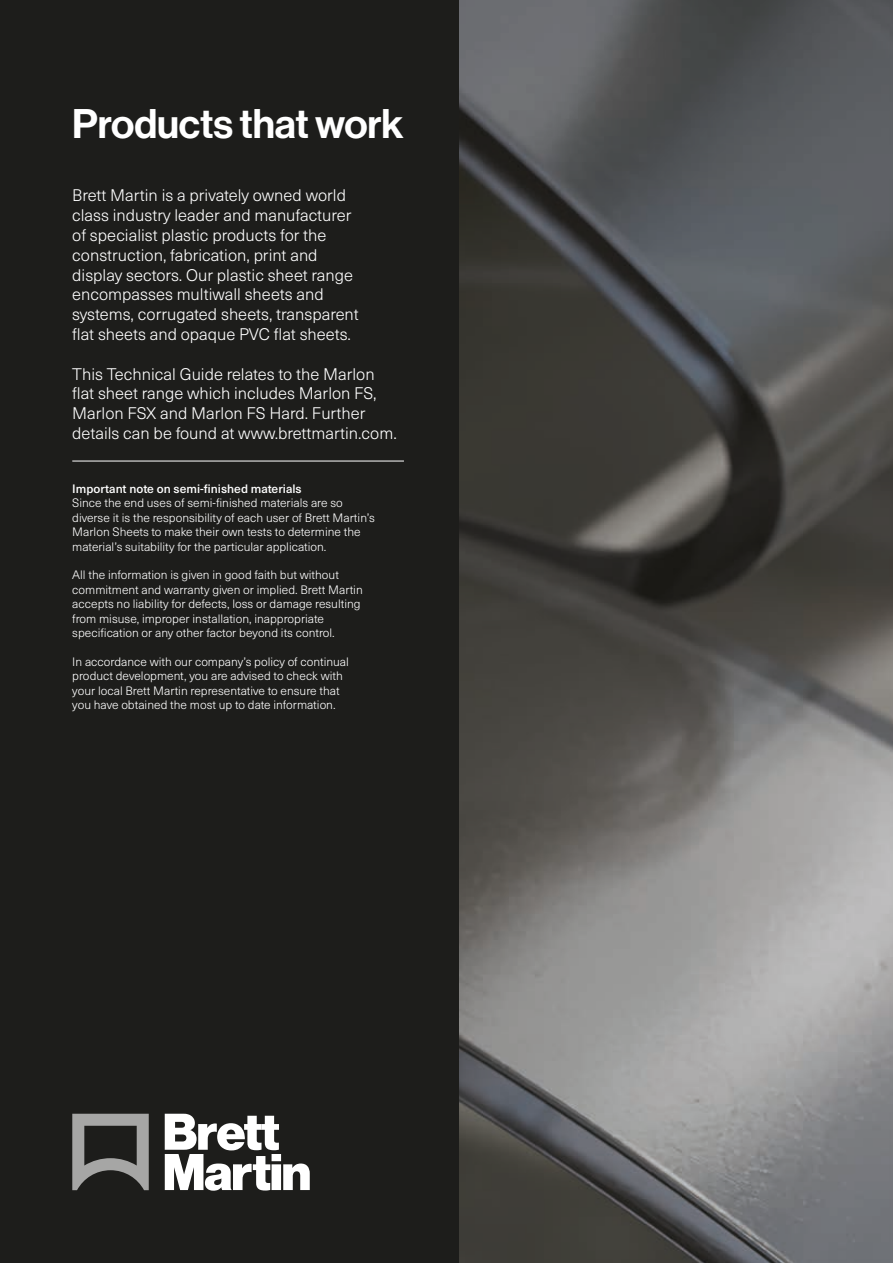
<style>
.page{position:relative;width:893px;height:1263px;background:#1d1d1b}
.page>*{position:absolute;margin:0;border:0;box-sizing:border-box;transform-origin:0 0}
.t1{font:40.5px "N Haas Grotesk DS Pro 65 Md";letter-spacing:-.005em;color:#fff}
.t2{font:300 16.5px/19.8px "Neue Haas Unica W1 G";color:#fff}
.t3{font:300 12px/14.4px "Neue Haas Unica W1 G";color:#fff}
.t4{font:500 12px "Neue Haas Unica W1 G";color:#fff}
</style>
<div class="page">
<svg style="left:165px;top:1114px;width:145px;height:77px"></svg>
<svg style="left:72px;top:1114px;width:77px;height:76px"></svg>
<img style="left:459px;top:0;width:434px;height:1263px">
<hr style="left:72px;top:461px;width:332px;height:1px;background:#fff">
<h1 class="t1" style="left:72px;top:100px;width:333px">Products that work</h1>
<p class="t2" style="left:72px;top:185px;width:288px">Brett Martin is a privately owned world class industry leader and manufacturer of specialist plastic products for the construction, fabrication, print and display sectors. Our plastic sheet range encompasses multiwall sheets and systems, corrugated sheets, transparent flat sheets and opaque PVC flat sheets.</p>
<h2 class="t2" style="left:72px;top:363px;width:326px">This Technical Guide relates to the Marlon flat sheet range which includes Marlon FS, Marlon FSX and Marlon FS Hard. Further details can be found at www.brettmartin.com.</h2>
<p class="t4" style="left:72px;top:480px;width:231px">Important note on semi-finished materials</p>
<p class="t3" style="left:72px;top:495px;width:304px">Since the end uses of semi-finished materials are so diverse it is the responsibility of each user of Brett Martin’s Marlon Sheets to make their own tests to determine the material’s suitability for the particular application.</p>
<p class="t3" style="left:72px;top:567px;width:292px">All the information is given in good faith but without commitment and warranty given or implied. Brett Martin accepts no liability for defects, loss or damage resulting from misuse, improper installation, inappropriate specification or any other factor beyond its control.</p>
<p class="t3" style="left:72px;top:654px;width:278px">In accordance with our company’s policy of continual product development, you are advised to check with your local Brett Martin representative to ensure that you have obtained the most up to date information.</p>
</div>
